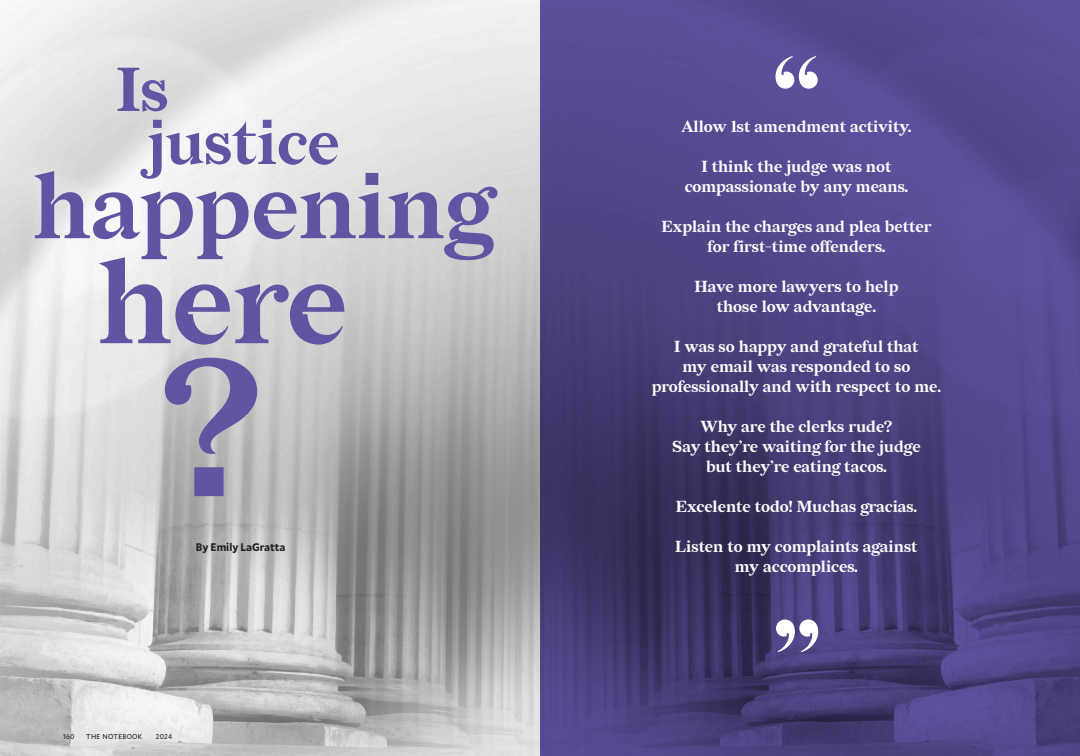
<style>
.page{position:relative;width:1080px;height:756px;background:#fff}
.page>*{position:absolute;margin:0;border:0;box-sizing:border-box;transform-origin:0 0}
.t1{font:700 195.3px "Redaction";color:#6054a3}
.t2{font:700 116.7px "Redaction";color:#6054a3}
.t3{font:700 116.7px "Redaction";color:#fff}
.t4{font:700 91.1px "Redaction";color:#6054a3}
.t5{font:700 61.8px "Redaction";color:#6054a3}
.t6{font:700 16px/20px "Redaction";color:#fff;text-align:center}
.t7{font:700 11px "Mallory Compact";color:#231f20}
.t8{font:7px "Mallory Compact";letter-spacing:.04em;color:#231f20}
</style>
<div class="page">
<img style="left:0;top:0;width:540px;height:756px">
<svg style="left:540px;top:0;width:540px;height:756px;background:#4c4382"></svg>
<p class="t5" style="left:116px;top:51px;width:54px">Is</p>
<p class="t5" style="left:147px;top:104px;width:194px">justice</p>
<p class="t4" style="left:33px;top:150px;width:461px">happening</p>
<p class="t2" style="left:98px;top:230px;width:251px">here</p>
<p class="t1" style="left:162px;top:307px;width:101px">?</p>
<p class="t7" style="left:196px;top:539px;width:91px">By Emily LaGratta</p>
<p class="t8" style="left:63px;top:731px;width:13px">160</p>
<p class="t8" style="left:86px;top:731px;width:58px">THE NOTEBOOK</p>
<p class="t8" style="left:156px;top:731px;width:18px">2024</p>
<p class="t3" style="left:771px;top:28px;width:53px">“</p>
<p class="t6" style="left:681px;top:117px;width:232px">Allow 1st amendment activity.</p>
<p class="t6" style="left:685px;top:157px;width:225px">I think the judge was not compassionate by any means.</p>
<p class="t6" style="left:661px;top:217px;width:272px">Explain the charges and plea better for first-time offenders.</p>
<p class="t6" style="left:694px;top:277px;width:206px">Have more lawyers to help those low advantage.</p>
<p class="t6" style="left:652px;top:337px;width:291px">I was so happy and grateful that<br>my email was responded to so professionally and with respect to me.</p>
<p class="t6" style="left:672px;top:417px;width:250px">Why are the clerks rude?<br>Say they’re waiting for the judge but they’re eating tacos.</p>
<p class="t6" style="left:676px;top:497px;width:243px">Excelente todo! Muchas gracias.</p>
<p class="t6" style="left:675px;top:537px;width:244px">Listen to my complaints against my accomplices.</p>
<p class="t3" style="left:772px;top:592px;width:53px">”</p>
</div>
